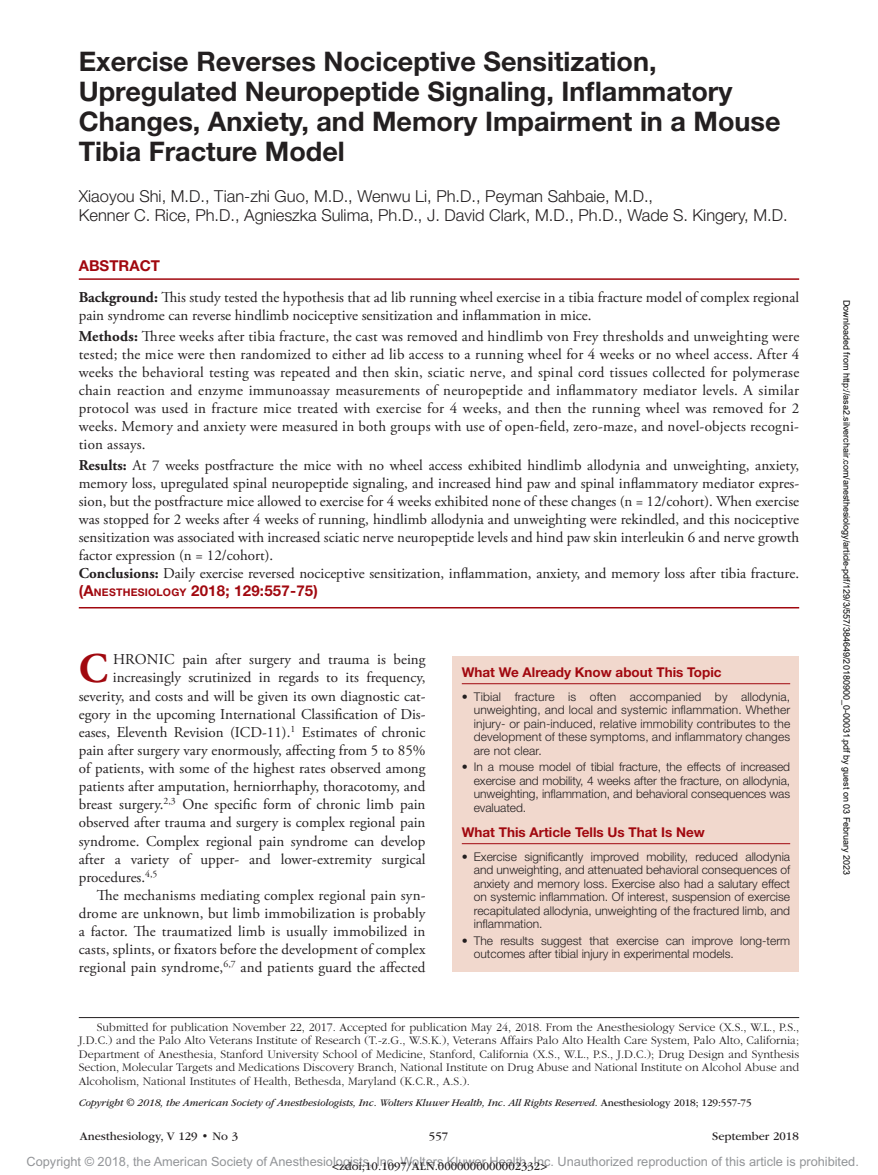
<style>
.page{position:relative;width:878px;height:1175px;background:#fff}
.page>*{position:absolute;margin:0;border:0;box-sizing:border-box;transform-origin:0 0}
.t1{font:700 42.15px "Adobe Garamond Pro";color:#a1080f}
.t2{font:700 27px/30px "Helvetica Neue LT Std";color:#231f20}
.t3{font:300 16.5px/19.5px "Helvetica Neue LT Std";color:#231f20}
.t4{font:15px/18px "Adobe Garamond Pro";color:#231f20}
.t5{font:700 15px "Helvetica Neue LT Std";letter-spacing:.015em;color:#a1080f}
.t6{font:700 13.5px "Helvetica Neue LT Std";color:#a1080f}
.t7{font:12.75px "Arial MT Std";color:#939598}
.t8{font:300 12px/13.5px "Helvetica Neue LT Std";color:#231f20;text-align:justify}
.t9{font:300 12px/13.5px "ITC Garamond Std";color:#231f20;text-align:justify}
.t10{font:12px "ITC Garamond Std";color:#231f20}
.t11{font:italic 10.5px "ITC Garamond Std";letter-spacing:-.01em;color:#231f20}
.t12{font:9px "Arial";color:#000}
.s1{font-weight:700}
.s2{font-size:10.5px}
.s3{font-style:normal}
</style>
<div class="page">
<div style="left:452px;top:656px;width:347px;height:315px;background:#f1d8cd"></div>
<hr style="left:462px;top:683px;width:328px;height:1px;background:#a1080f">
<hr style="left:462px;top:843px;width:328px;height:1px;background:#a1080f">
<hr style="left:79px;top:278px;width:720px;height:2px;background:#a1080f">
<hr style="left:79px;top:607px;width:720px;height:1px;background:#a1080f">
<hr style="left:79px;top:1017px;width:720px;height:1px;background:#231f20">
<h2 class="t2" style="left:79px;top:46px;width:703px">Exercise Reverses Nociceptive Sensitization, Upregulated Neuropeptide Signaling, Inflammatory Changes, Anxiety, and Memory Impairment in a Mouse Tibia Fracture Model</h2>
<p class="t3" style="left:79px;top:186px;width:710px">Xiaoyou Shi, M.D., Tian-zhi Guo, M.D., Wenwu Li, Ph.D., Peyman Sahbaie, M.D.,<br>Kenner C. Rice, Ph.D., Agnieszka Sulima, Ph.D., J. David Clark, M.D., Ph.D., Wade S. Kingery, M.D.</p>
<p class="t5" style="left:79px;top:256px;width:83px">ABSTRACT</p>
<p class="t4" style="left:79px;top:289px;width:721px"><span class="s1">Background:</span> This study tested the hypothesis that ad lib running wheel exercise in a tibia fracture model of complex regional pain syndrome can reverse hindlimb nociceptive sensitization and inflammation in mice.</p>
<p class="t4" style="left:79px;top:328px;width:722px;text-align:justify"><span class="s1">Methods:</span> Three weeks after tibia fracture, the cast was removed and hindlimb von Frey thresholds and unweighting were tested; the mice were then randomized to either ad lib access to a running wheel for 4 weeks or no wheel access. After 4 weeks the behavioral testing was repeated and then skin, sciatic nerve, and spinal cord tissues collected for polymerase chain reaction and enzyme immunoassay measurements of neuropeptide and inflammatory mediator levels. A similar protocol was used in fracture mice treated with exercise for 4 weeks, and then the running wheel was removed for 2 weeks. Memory and anxiety were measured in both groups with use of open-field, zero-maze, and novel-objects recogni&shy;tion assays.</p>
<p class="t4" style="left:79px;top:457px;width:722px"><span class="s1">Results:</span> At 7 weeks postfracture the mice with no wheel access exhibited hindlimb allodynia and unweighting, anxiety, memory loss, upregulated spinal neuropeptide signaling, and increased hind paw and spinal inflammatory mediator expres&shy;sion, but the postfracture mice allowed to exercise for 4 weeks exhibited none of these changes (n = 12/cohort). When exercise was stopped for 2 weeks after 4 weeks of running, hindlimb allodynia and unweighting were rekindled, and this nociceptive sensitization was associated with increased sciatic nerve neuropeptide levels and hind paw skin interleukin 6 and nerve growth factor expression (n = 12/cohort).<br><span class="s1">Conclusions:</span> Daily exercise reversed nociceptive sensitization, inflammation, anxiety, and memory loss after tibia fracture.</p>
<p class="t5" style="left:79px;top:582px;width:241px">(A<span class="s2">NESTHESIOLOGY</span> 2018; 129:557-75)</p>
<h1 class="t1" style="left:79px;top:644px;width:31px">C</h1>
<p class="t4" style="left:113px;top:651px;width:314px">HRONIC pain after surgery and trauma is being</p>
<p class="t4" style="left:113px;top:669px;width:314px">increasingly scrutinized in regards to its frequency,</p>
<p class="t4" style="left:79px;top:687px;width:348px">severity, and costs and will be given its own diagnostic cat-</p>
<p class="t4" style="left:79px;top:705px;width:348px">egory in the upcoming International Classification of Dis-</p>
<p class="t4" style="left:79px;top:723px;width:348px">eases, Eleventh Revision (ICD-11).<sup>1</sup> Estimates of chronic</p>
<p class="t4" style="left:79px;top:741px;width:348px">pain after surgery vary enormously, affecting from 5 to 85%</p>
<p class="t4" style="left:79px;top:759px;width:348px">of patients, with some of the highest rates observed among</p>
<p class="t4" style="left:79px;top:778px;width:348px">patients after amputation, herniorrhaphy, thoracotomy, and</p>
<p class="t4" style="left:79px;top:796px;width:348px">breast surgery.<sup>2,3</sup> One specific form of chronic limb pain</p>
<p class="t4" style="left:79px;top:814px;width:348px">observed after trauma and surgery is complex regional pain</p>
<p class="t4" style="left:79px;top:832px;width:348px">syndrome. Complex regional pain syndrome can develop</p>
<p class="t4" style="left:79px;top:850px;width:348px">after a variety of upper- and lower-extremity surgical</p>
<p class="t4" style="left:79px;top:868px;width:80px">procedures.<sup>4,5</sup></p>
<p class="t4" style="left:97px;top:886px;width:330px">The mechanisms mediating complex regional pain syn-</p>
<p class="t4" style="left:79px;top:904px;width:348px">drome are unknown, but limb immobilization is probably</p>
<p class="t4" style="left:79px;top:923px;width:348px">a factor. The traumatized limb is usually immobilized in</p>
<p class="t4" style="left:79px;top:941px;width:348px">casts, splints, or fixators before the development of complex</p>
<p class="t4" style="left:79px;top:959px;width:348px">regional pain syndrome,<sup>6,7</sup> and patients guard the affected</p>
<p class="t6" style="left:462px;top:664px;width:261px">What We Already Know about This Topic</p>
<p class="t8" style="left:474px;top:689px;width:318px;text-indent:-12px">• Tibial fracture is often accompanied by allodynia, unweighting, and local and systemic inflammation. Whether injury- or pain-induced, relative immobility contributes to the development of these symptoms, and inflammatory changes are not clear.</p>
<p class="t8" style="left:474px;top:760px;width:318px;text-indent:-12px">• In a mouse model of tibial fracture, the effects of increased exercise and mobility, 4 weeks after the fracture, on allodynia, unweighting, inflammation, and behavioral consequences was evaluated.</p>
<p class="t6" style="left:462px;top:824px;width:244px">What This Article Tells Us That Is New</p>
<p class="t8" style="left:474px;top:849px;width:318px;text-indent:-12px">• Exercise significantly improved mobility, reduced allodynia and unweighting, and attenuated behavioral consequences of anxiety and memory loss. Exercise also had a salutary effect on systemic inflammation. Of interest, suspension of exercise recapitulated allodynia, unweighting of the fractured limb, and inflammation.</p>
<p class="t8" style="left:474px;top:933px;width:318px;text-indent:-12px">• The results suggest that exercise can improve long-term outcomes after tibial injury in experimental models.</p>
<p class="t9" style="left:79px;top:1020px;width:722px;text-indent:18px">Submitted for publication November 22, 2017. Accepted for publication May 24, 2018. From the Anesthesiology Service (X.S., W.L., P.S., J.D.C.) and the Palo Alto Veterans Institute of Research (T.-z.G., W.S.K.), Veterans Affairs Palo Alto Health Care System, Palo Alto, California; Department of Anesthesia, Stanford University School of Medicine, Stanford, California (X.S., W.L., P.S., J.D.C.); Drug Design and Synthesis Section, Molecular Targets and Medications Discovery Branch, National Institute on Drug Abuse and National Institute on Alcohol Abuse and Alcoholism, National Institutes of Health, Bethesda, Maryland (K.C.R., A.S.).</p>
<p class="t11" style="left:79px;top:1096px;width:674px">Copyright © 2018, the American Society of Anesthesiologists, Inc. Wolters Kluwer Health, Inc. All Rights Reserved. <span class="s3">Anesthesiology 2018; 129:557-75</span></p>
<p class="t10" style="left:80px;top:1130px;width:160px">Anesthesiology, V 129 • No 3</p>
<p class="t10" style="left:429px;top:1130px;width:21px">557</p>
<p class="t10" style="left:712px;top:1130px;width:88px">September 2018</p>
<p class="t12" style="left:850px;top:300px;width:577px;rotate:90deg">Downloaded from http://asa2.silverchair.com/anesthesiology/article-pdf/129/3/557/384649/20180900_0-00031.pdf by guest on 03 February 2023</p>
<p class="t7" style="left:27px;top:1154px;width:833px">Copyright © 2018, the American Society of Anesthesiologists, Inc. Wolters Kluwer Health, Inc. Unauthorized reproduction of this article is prohibited.</p>
<p class="t10" style="left:332px;top:1159px;width:216px">&lt;zdoi;10.1097/ALN.0000000000002332&gt;</p>
</div>
